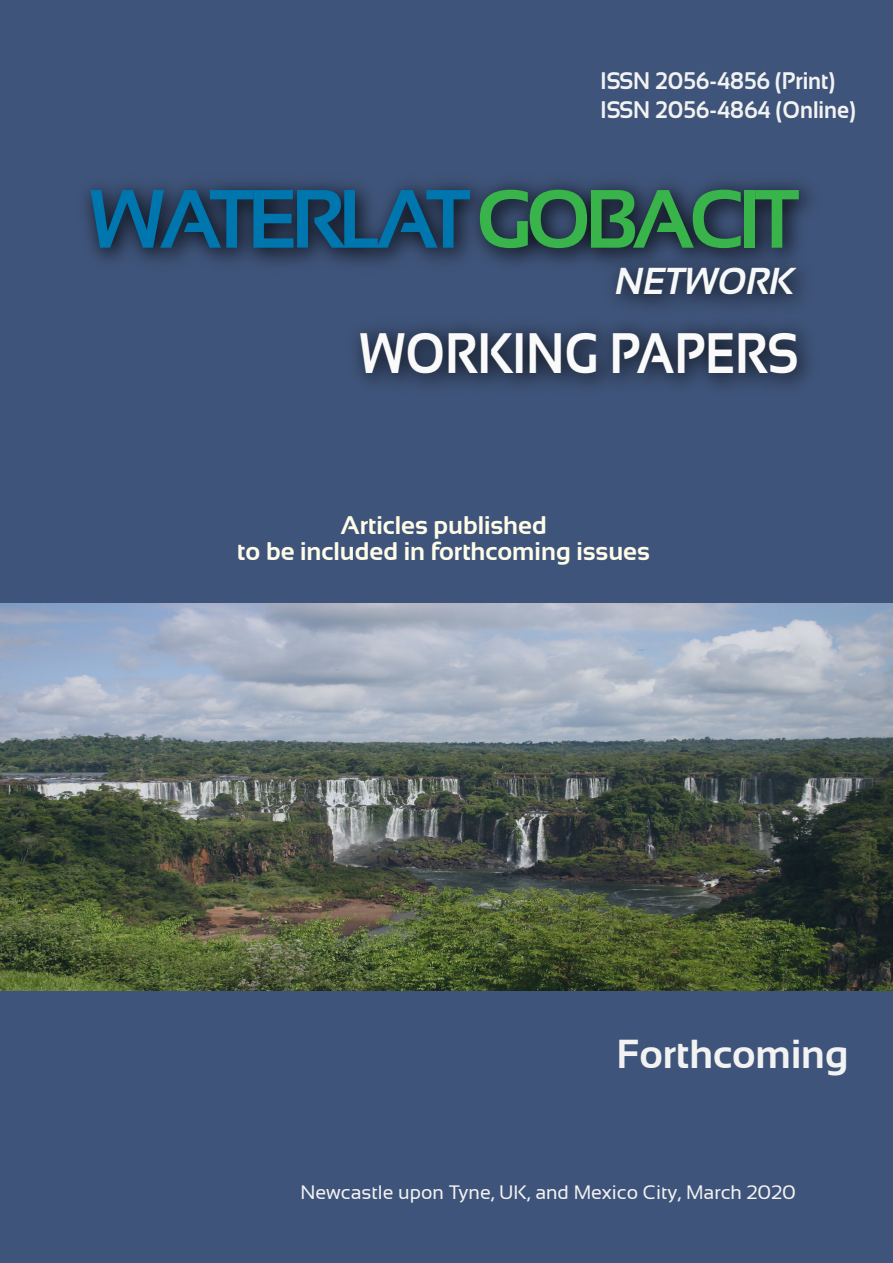
<style>
.page{position:relative;width:893px;height:1263px;background:#3f547a}
.page>*{position:absolute;margin:0;border:0;box-sizing:border-box;transform-origin:0 0}
.t1{font:700 82.5px "Sansation";letter-spacing:-.075em;color:#0076ae}
.t2{font:700 57px "Sansation";color:#fafafa;scale:.88 1}
.t3{font:700 40.5px "Sansation";color:#f2f2f2}
.t4{font:italic 700 37.5px "Sansation";color:#f7f9f9;scale:.96 1}
.t5{font:700 25.5px/25.5px "Sansation";color:#fffde9;text-align:center}
.t6{font:700 24px/28.8px "Sansation";color:#f2f2f2;scale:.92 1}
.t7{font:19.5px "Sansation";color:#f2f2f2}
.s1{color:#39b44a}
</style>
<div class="page">
<img style="left:0;top:603px;width:893px;height:387px">
<img style="left:595px;top:295px;width:232px;height:8px">
<img style="left:338px;top:303px;width:491px;height:112px">
<img style="left:67px;top:156px;width:762px;height:139px">
<p class="t6" style="left:601px;top:66px;width:279px">ISSN 2056-4856 (Print)<br>ISSN 2056-4864 (Online)</p>
<p class="t1" style="left:89px;top:173px;width:711px">WATERLAT <span class="s1">GOBACIT</span></p>
<p class="t4" style="left:616px;top:260px;width:189px">NETWORK</p>
<p class="t2" style="left:359px;top:321px;width:501px">WORKING PAPERS</p>
<p class="t5" style="left:237px;top:513px;width:414px">Articles published<br>to be included in forthcoming issues</p>
<p class="t3" style="left:616px;top:1032px;width:234px">Forthcoming</p>
<p class="t7" style="left:300px;top:1181px;width:497px">Newcastle upon Tyne, UK, and Mexico City, March 2020</p>
</div>
